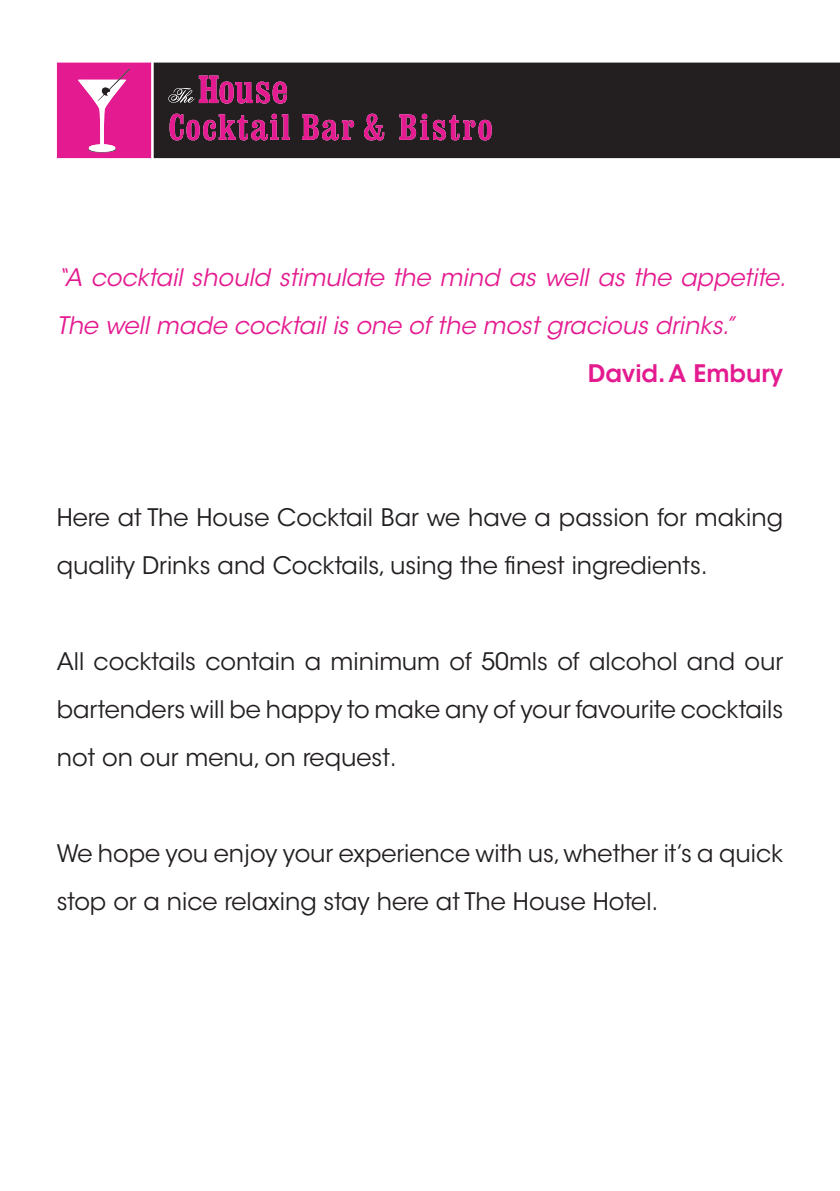
<style>
.page{position:relative;width:840px;height:1191px;background:#fff}
.page>*{position:absolute;margin:0;border:0;box-sizing:border-box;transform-origin:0 0}
.t1{font:24px/48px "ITC Avant Garde Std";color:#231f20}
.t2{font:italic 24px/48px "ITC Avant Garde Std";color:#e41b90}
.t3{font:600 24px "ITC Avant Garde Std";color:#e41b90}
</style>
<div class="page">
<div style="left:56px;top:62px;width:783px;height:97px;background:#231f20"></div>
<svg style="left:168px;top:76px;width:119px;height:28px;background:#762a56"></svg>
<svg style="left:169px;top:114px;width:121px;height:26px;background:#802559"></svg>
<svg style="left:302px;top:114px;width:52px;height:26px"></svg>
<svg style="left:364px;top:114px;width:20px;height:26px"></svg>
<svg style="left:399px;top:114px;width:92px;height:26px;background:#7e2458"></svg>
<svg style="left:57px;top:62px;width:94px;height:96px;background:#e5369c"></svg>
<p class="t2" style="left:57px;top:253px;width:730px">“A cocktail should stimulate the mind as well as the appetite.<br>The well made cocktail is one of the most gracious drinks.”</p>
<p class="t3" style="left:587px;top:358px;width:197px">David. A Embury</p>
<p class="t1" style="left:57px;top:493px;width:727px">Here at The House Cocktail Bar we have a passion for making quality Drinks and Cocktails, using the finest ingredients.</p>
<p class="t1" style="left:57px;top:637px;width:727px;text-align:justify">All cocktails contain a minimum of 50mls of alcohol and our bartenders will be happy to make any of your favourite cocktails not on our menu, on request.</p>
<p class="t1" style="left:57px;top:829px;width:727px">We hope you enjoy your experience with us, whether it’s a quick stop or a nice relaxing stay here at The House Hotel.</p>
</div>
